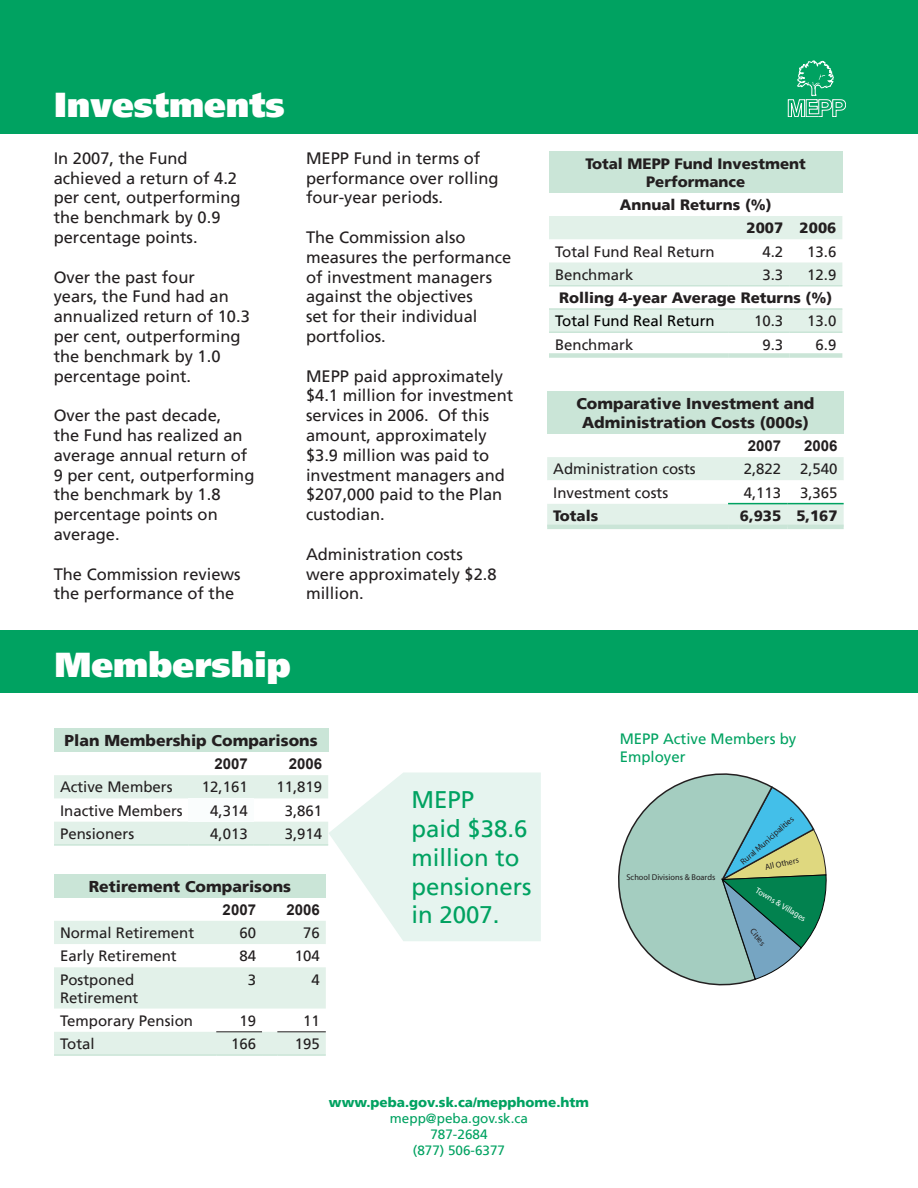
<style>
.page{position:relative;width:918px;height:1188px;background:#fff}
.page>*{position:absolute;margin:0;border:0;box-sizing:border-box;transform-origin:0 0}
.Table_text_-_head{font:900 34.5px "Frutiger LT";color:#fff}
.Body_Text{font:24px/28.8px "Frutiger LT";color:#00a261}
.Body_Text-2{font:16.5px/19.8px "Frutiger LT";color:#231f20}
.Table_head_reverse{font:900 15.75px/18.9px "Frutiger LT";color:#231f20;text-align:center}
.Table_text{font:15px/18px "Frutiger LT";color:#231f20}
.Table_text-2{font:900 15px/18px "Frutiger LT";color:#231f20;text-align:center}
.Body_Text-3{font:15px/18px "Frutiger LT";color:#00a261}
.Table_text-3{font:700 15px "Arial";color:#231f20}
.t1{font:15px "Frutiger LT";color:#000}
.Body_Text_indent{font:13.5px "Frutiger LT";color:#00a261}
.Body_Text-4{font:900 13.5px "Frutiger LT";color:#00a261}
.t2{font:8.4px "Myriad";color:#231f20}
.t3{font:8.4px "Myriad";color:#fff}
</style>
<div class="page">
<div style="left:0;top:630px;width:918px;height:62px;background:#00a261"></div>
<svg style="left:618px;top:773px;width:209px;height:213px"></svg>
<div style="left:54px;top:728px;width:274px;height:24px;background:#cae5d7"></div>
<svg style="left:54px;top:772px;width:487px;height:284px"></svg>
<hr style="left:277px;top:1054px;width:49px;height:2px;background:#cae5d7">
<div style="left:549px;top:152px;width:293px;height:41px;background:#cae5d7"></div>
<svg style="left:549px;top:216px;width:293px;height:116px"></svg>
<hr style="left:549px;top:285px;width:180px;height:1px;background:#cae5d7">
<hr style="left:729px;top:285px;width:60px;height:1px;background:#cae5d7">
<hr style="left:789px;top:285px;width:53px;height:1px;background:#cae5d7">
<hr style="left:729px;top:308px;width:60px;height:2px;background:#cae5d7">
<hr style="left:789px;top:308px;width:53px;height:2px;background:#cae5d7">
<hr style="left:549px;top:308px;width:180px;height:2px;background:#cae5d7">
<hr style="left:549px;top:332px;width:180px;height:1px;background:#cae5d7">
<hr style="left:729px;top:332px;width:60px;height:1px;background:#cae5d7">
<hr style="left:789px;top:332px;width:53px;height:1px;background:#cae5d7">
<div style="left:549px;top:353px;width:180px;height:5px;background:#cae5d7"></div>
<div style="left:729px;top:353px;width:60px;height:5px;background:#cae5d7"></div>
<div style="left:789px;top:353px;width:53px;height:5px;background:#cae5d7"></div>
<div style="left:547px;top:392px;width:297px;height:42px;background:#cae5d7"></div>
<svg style="left:547px;top:457px;width:297px;height:68px"></svg>
<hr style="left:547px;top:525px;width:181px;height:4px;background:#cae5d7">
<hr style="left:728px;top:525px;width:59px;height:4px;background:#cae5d7">
<hr style="left:787px;top:525px;width:57px;height:4px;background:#cae5d7">
<hr style="left:728px;top:503px;width:59px;height:1px;background:#00a261">
<hr style="left:787px;top:503px;width:57px;height:1px;background:#00a261">
<div style="left:0;top:0;width:918px;height:134px;background:#00a261"></div>
<svg style="left:788px;top:61px;width:58px;height:56px"></svg>
<p class="Table_text_-_head" style="left:54px;top:83px;width:232px">Investments</p>
<p class="Body_Text-2" style="left:54px;top:148px;width:189px">In 2007, the Fund achieved a return of 4.2 per cent, outperforming the benchmark by 0.9 percentage points.</p>
<p class="Body_Text-2" style="left:54px;top:267px;width:198px">Over the past four<br>years, the Fund had an annualized return of 10.3 per cent, outperforming the benchmark by 1.0 percentage point.</p>
<p class="Body_Text-2" style="left:54px;top:406px;width:202px">Over the past decade,<br>the Fund has realized an average annual return of<br>9 per cent, outperforming the benchmark by 1.8 percentage points on average.</p>
<p class="Body_Text-2" style="left:54px;top:564px;width:189px">The Commission reviews the performance of the</p>
<p class="Body_Text-2" style="left:306px;top:148px;width:194px">MEPP Fund in terms of performance over rolling four-year periods.</p>
<p class="Body_Text-2" style="left:306px;top:228px;width:207px">The Commission also measures the performance of investment managers against the objectives<br>set for their individual portfolios.</p>
<p class="Body_Text-2" style="left:306px;top:366px;width:209px">MEPP paid approximately $4.1 million for investment services in 2006. Of this amount, approximately $3.9 million was paid to investment managers and $207,000 paid to the Plan custodian.</p>
<p class="Body_Text-2" style="left:306px;top:544px;width:192px">Administration costs were approximately $2.8 million.</p>
<p class="Table_text_-_head" style="left:54px;top:644px;width:238px">Membership</p>
<p class="Table_head_reverse" style="left:65px;top:731px;width:255px">Plan Membership Comparisons</p>
<p class="Table_text-3" style="left:214px;top:754px;width:35px">2007</p>
<p class="Table_text-3" style="left:289px;top:754px;width:35px">2006</p>
<p class="Table_text" style="left:60px;top:778px;width:114px">Active Members</p>
<p class="Table_text" style="left:202px;top:778px;width:47px">12,161</p>
<p class="Table_text" style="left:276px;top:778px;width:47px">11,819</p>
<p class="Table_text" style="left:60px;top:802px;width:124px">Inactive Members</p>
<p class="Table_text" style="left:210px;top:802px;width:39px">4,314</p>
<p class="Table_text" style="left:285px;top:802px;width:39px">3,861</p>
<p class="Table_text" style="left:60px;top:825px;width:76px">Pensioners</p>
<p class="Table_text" style="left:210px;top:825px;width:39px">4,013</p>
<p class="Table_text" style="left:285px;top:825px;width:39px">3,914</p>
<p class="Table_head_reverse" style="left:89px;top:877px;width:204px">Retirement Comparisons</p>
<p class="Table_text-3" style="left:223px;top:900px;width:35px">2007</p>
<p class="Table_text-3" style="left:286px;top:900px;width:35px">2006</p>
<p class="Table_text" style="left:60px;top:924px;width:136px">Normal Retirement</p>
<p class="Table_text" style="left:239px;top:924px;width:18px">60</p>
<p class="Table_text" style="left:303px;top:924px;width:18px">76</p>
<p class="Table_text" style="left:60px;top:947px;width:118px">Early Retirement</p>
<p class="Table_text" style="left:239px;top:947px;width:18px">84</p>
<p class="Table_text" style="left:295px;top:947px;width:27px">104</p>
<p class="Table_text" style="left:60px;top:970px;width:80px">Postponed<br>Retirement</p>
<p class="Table_text" style="left:248px;top:970px;width:10px">3</p>
<p class="Table_text" style="left:311px;top:970px;width:10px">4</p>
<p class="Table_text" style="left:60px;top:1012px;width:135px">Temporary Pension</p>
<p class="Table_text" style="left:239px;top:1012px;width:18px">19</p>
<p class="Table_text" style="left:303px;top:1012px;width:18px">11</p>
<p class="Table_text" style="left:60px;top:1035px;width:36px">Total</p>
<p class="Table_text" style="left:231px;top:1035px;width:27px">166</p>
<p class="Table_text" style="left:295px;top:1035px;width:27px">195</p>
<p class="Body_Text" style="left:412px;top:786px;width:122px">MEPP<br>paid $38.6 million to pensioners in 2007.</p>
<p class="Table_text-2" style="left:585px;top:154px;width:222px">Total MEPP Fund Investment<br>Performance</p>
<p class="Table_text-2" style="left:620px;top:196px;width:153px">Annual Returns (%)</p>
<p class="Table_text-2" style="left:747px;top:219px;width:38px">2007</p>
<p class="Table_text-2" style="left:800px;top:219px;width:38px">2006</p>
<p class="Table_text" style="left:555px;top:242px;width:161px">Total Fund Real Return</p>
<p class="Table_text" style="left:762px;top:242px;width:22px">4.2</p>
<p class="Table_text" style="left:807px;top:242px;width:31px">13.6</p>
<p class="Table_text" style="left:555px;top:266px;width:80px">Benchmark</p>
<p class="Table_text" style="left:762px;top:266px;width:22px">3.3</p>
<p class="Table_text" style="left:807px;top:266px;width:31px">12.9</p>
<p class="Table_text-2" style="left:559px;top:289px;width:275px">Rolling 4-year Average Returns (%)</p>
<p class="t1" style="left:555px;top:312px;width:161px">Total Fund Real Return</p>
<p class="Table_text" style="left:754px;top:312px;width:31px">10.3</p>
<p class="Table_text" style="left:807px;top:312px;width:31px">13.0</p>
<p class="Table_text" style="left:555px;top:335px;width:80px">Benchmark</p>
<p class="Table_text" style="left:762px;top:335px;width:22px">9.3</p>
<p class="Table_text" style="left:816px;top:335px;width:22px">6.9</p>
<p class="Table_head_reverse" style="left:576px;top:394px;width:240px">Comparative Investment and<br>Administration Costs (000s)</p>
<p class="Table_text-3" style="left:748px;top:436px;width:35px">2007</p>
<p class="Table_text-3" style="left:804px;top:436px;width:35px">2006</p>
<p class="Table_text" style="left:553px;top:460px;width:144px">Administration costs</p>
<p class="Table_text" style="left:744px;top:460px;width:39px">2,822</p>
<p class="Table_text" style="left:800px;top:460px;width:39px">2,540</p>
<p class="Table_text" style="left:553px;top:483px;width:117px">Investment costs</p>
<p class="Table_text" style="left:744px;top:483px;width:39px">4,113</p>
<p class="Table_text" style="left:800px;top:483px;width:39px">3,365</p>
<p class="Table_text-2" style="left:553px;top:507px;width:47px">Totals</p>
<p class="Table_text-2" style="left:740px;top:507px;width:43px">6,935</p>
<p class="Table_text-2" style="left:796px;top:507px;width:43px">5,167</p>
<p class="Body_Text-3" style="left:620px;top:729px;width:178px">MEPP Active Members by<br>Employer</p>
<p class="t2" style="left:627px;top:873px;width:90px">School Divisions &amp; Boards</p>
<p class="t2" style="left:739px;top:860px;width:70px;rotate:-42deg">Rural Municipalities</p>
<p class="t2" style="left:764px;top:863px;width:36px;rotate:-13deg">All Others</p>
<p class="t3" style="left:758px;top:886px;width:59px;rotate:31deg">Towns &amp; Villages</p>
<p class="t2" style="left:755px;top:927px;width:21px;rotate:51deg">Cities</p>
<p class="Body_Text-4" style="left:329px;top:1094px;width:262px">www.peba.gov.sk.ca/mepphome.htm</p>
<p class="Body_Text_indent" style="left:390px;top:1110px;width:140px">mepp@peba.gov.sk.ca</p>
<p class="Body_Text_indent" style="left:430px;top:1127px;width:59px">787-2684</p>
<p class="Body_Text_indent" style="left:413px;top:1143px;width:94px">(877) 506-6377</p>
</div>
